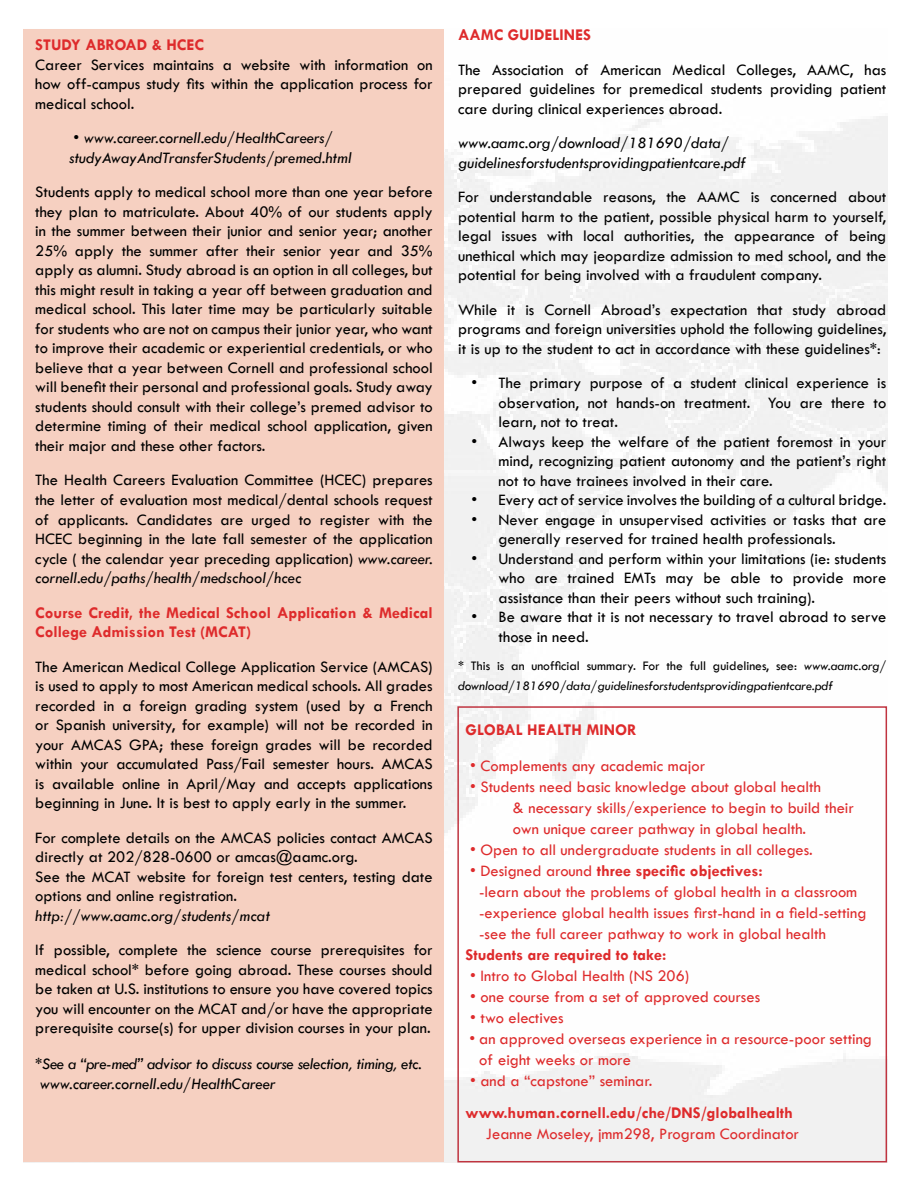
<style>
.page{position:relative;width:918px;height:1188px;background:#fff}
.page>*{position:absolute;margin:0;border:0;box-sizing:border-box;transform-origin:0 0}
.t1{font:16.5px/19.5px "Tw Cen";color:#000;text-align:justify}
.t2{font:16.5px/21px "Tw Cen";color:#de2b2c}
.t3{font:italic 16.5px/19.5px "Tw Cen";color:#000}
.t4{font:700 16.5px/19.5px "Tw Cen";color:#de2b2c}
.t5{font:italic 16.5px/19.5px "Tw Cen";letter-spacing:-.02em;color:#000}
.t6{font:italic 13.5px/19.5px "Tw Cen";color:#000}
.s1{font-style:italic}
.s2{font-style:normal}
.s3{font-weight:700}
</style>
<div class="page">
<div style="left:457px;top:706px;width:430px;height:456px;border:2px solid #c03440"></div>
<div style="left:23px;top:29px;width:421px;height:1133px;background:#f6d0c1"></div>
<p class="t4" style="left:35px;top:35px;width:170px">STUDY ABROAD &amp; HCEC</p>
<p class="t1" style="left:35px;top:55px;width:399px">Career Services maintains a website with information on how off-campus study fits within the application process for medical school.</p>
<p class="t3" style="left:69px;top:128px;width:284px">• www.career.cornell.edu/HealthCareers/ studyAwayAndTransferStudents/premed.html</p>
<p class="t1" style="left:35px;top:182px;width:399px">Students apply to medical school more than one year before they plan to matriculate. About 40% of our students apply in the summer between their junior and senior year; another 25% apply the summer after their senior year and 35% apply as alumni. Study abroad is an option in all colleges, but this might result in taking a year off between graduation and medical school. This later time may be particularly suitable for students who are not on campus their junior year, who want to improve their academic or experiential credentials, or who believe that a year between Cornell and professional school will benefit their personal and professional goals. Study away students should consult with their college’s premed advisor to determine timing of their medical school application, given their major and these other factors.</p>
<p class="t1" style="left:35px;top:470px;width:399px">The Health Careers Evaluation Committee (HCEC) prepares the letter of evaluation most medical/dental schools request of applicants. Candidates are urged to register with the HCEC beginning in the late fall semester of the application cycle ( the calendar year preceding application) <span class="s1">www.career. cornell.edu/paths/health/medschool/hcec</span></p>
<p class="t4" style="left:35px;top:602px;width:399px">Course Credit, the Medical School Application &amp; Medical<br>College Admission Test (MCAT)</p>
<p class="t1" style="left:35px;top:656px;width:399px">The American Medical College Application Service (AMCAS) is used to apply to most American medical schools. All grades recorded in a foreign grading system (used by a French or Spanish university, for example) will not be recorded in your AMCAS GPA; these foreign grades will be recorded within your accumulated Pass/Fail semester hours. AMCAS is available online in April/May and accepts applications beginning in June. It is best to apply early in the summer.</p>
<p class="t1" style="left:35px;top:828px;width:399px;text-align:left">For complete details on the AMCAS policies contact AMCAS directly at 202/828-0600 or amcas@aamc.org.<br>See the MCAT website for foreign test centers, testing date options and online registration.</p>
<p class="t3" style="left:35px;top:905px;width:236px">http://www.aamc.org/students/mcat</p>
<p class="t1" style="left:35px;top:940px;width:399px">If possible, complete the science course prerequisites for medical school* before going abroad. These courses should be taken at U.S. institutions to ensure you have covered topics you will encounter on the MCAT and/or have the appropriate prerequisite course(s) for upper division courses in your plan.</p>
<p class="t5" style="left:35px;top:1054px;width:388px">*See a “pre-med” advisor to discuss course selection, timing, etc. www.career.cornell.edu/HealthCareer</p>
<p class="t4" style="left:458px;top:25px;width:134px">AAMC GUIDELINES</p>
<p class="t1" style="left:458px;top:60px;width:430px">The Association of American Medical Colleges, AAMC, has prepared guidelines for premedical students providing patient care during clinical experiences abroad.</p>
<p class="t3" style="left:458px;top:133px;width:289px">www.aamc.org/download/181690/data/ guidelinesforstudentsprovidingpatientcare.pdf</p>
<p class="t1" style="left:458px;top:187px;width:430px">For understandable reasons, the AAMC is concerned about potential harm to the patient, possible physical harm to yourself, legal issues with local authorities, the appearance of being unethical which may jeopardize admission to med school, and the potential for being involved with a fraudulent company.</p>
<p class="t1" style="left:458px;top:300px;width:430px">While it is Cornell Abroad’s expectation that study abroad programs and foreign universities uphold the following guidelines, it is up to the student to act in accordance with these guidelines*:</p>
<p class="t1" style="left:499px;top:373px;width:389px;text-indent:-27px">• The primary purpose of a student clinical experience is observation, not hands-on treatment. You are there to learn, not to treat.</p>
<p class="t1" style="left:499px;top:432px;width:389px;text-indent:-27px">• Always keep the welfare of the patient foremost in your mind, recognizing patient autonomy and the patient’s right not to have trainees involved in their care.</p>
<p class="t1" style="left:472px;top:490px;width:416px">• Every act of service involves the building of a cultural bridge.</p>
<p class="t1" style="left:499px;top:510px;width:389px;text-indent:-27px">• Never engage in unsupervised activities or tasks that are generally reserved for trained health professionals.</p>
<p class="t1" style="left:499px;top:549px;width:389px;text-indent:-27px">• Understand and perform within your limitations (ie: students who are trained EMTs may be able to provide more assistance than their peers without such training).</p>
<p class="t1" style="left:499px;top:607px;width:389px;text-indent:-27px">• Be aware that it is not necessary to travel abroad to serve those in need.</p>
<p class="t6" style="left:458px;top:656px;width:430px"><span class="s2">* This is an unofficial summary. For the full guidelines, see:</span> www.aamc.org/ download/181690/data/guidelinesforstudentsprovidingpatientcare.pdf</p>
<p class="t4" style="left:466px;top:720px;width:173px">GLOBAL HEALTH MINOR</p>
<p class="t2" style="left:470px;top:755px;width:237px">• Complements any academic major</p>
<p class="t2" style="left:513px;top:776px;width:343px;text-indent:-43px">• Students need basic knowledge about global health<br>&amp; necessary skills/experience to begin to build their own unique career pathway in global health.</p>
<p class="t2" style="left:470px;top:839px;width:344px">• Open to all undergraduate students in all colleges.</p>
<p class="t2" style="left:479px;top:860px;width:389px;text-indent:-9px">• Designed around <span class="s3">three specific objectives:<br></span>-learn about the problems of global health in a classroom -experience global health issues first-hand in a field-setting -see the full career pathway to work in global health</p>
<p class="t4" style="left:466px;top:945px;width:202px">Students are required to take:</p>
<p class="t2" style="left:470px;top:965px;width:221px">• Intro to Global Health (NS 206)</p>
<p class="t2" style="left:470px;top:986px;width:291px">• one course from a set of approved courses</p>
<p class="t2" style="left:470px;top:1007px;width:95px">• two electives</p>
<p class="t2" style="left:479px;top:1028px;width:394px;text-indent:-10px">• an approved overseas experience in a resource-poor setting of eight weeks or more</p>
<p class="t2" style="left:470px;top:1070px;width:184px">• and a “capstone” seminar.</p>
<p class="t4" style="left:466px;top:1102px;width:329px">www.human.cornell.edu/che/DNS/globalhealth</p>
<p class="t2" style="left:486px;top:1123px;width:315px">Jeanne Moseley, jmm298, Program Coordinator</p>
</div>
